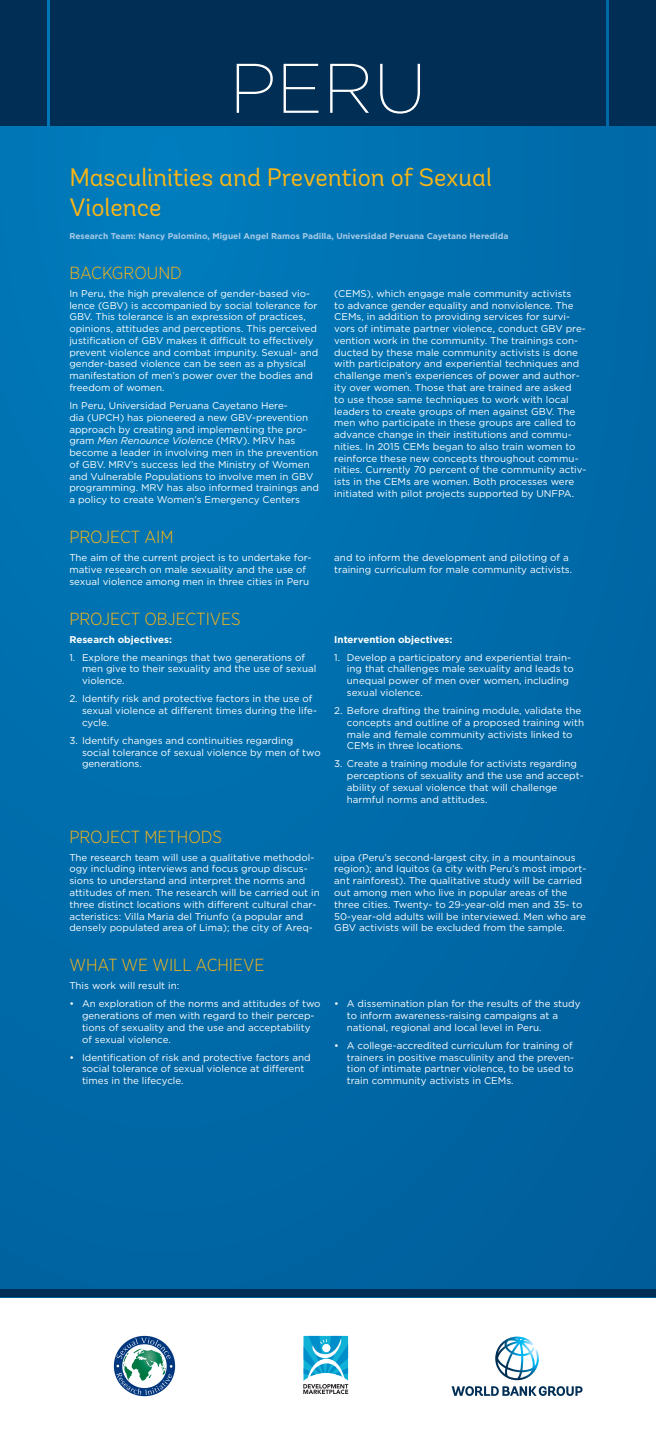
<style>
.page{position:relative;width:656px;height:1437px;background:#fff}
.page>*{position:absolute;margin:0;border:0;box-sizing:border-box;transform-origin:0 0}
.country{font:200 70px "Gotham";color:#fff}
.t1{font:25.2px/30.2px "Andes";color:#fcb615}
.t2{font:300 17.5px "Gotham Narrow";color:#fcb615}
.body{font:9.8px/11.8px "Gotham";color:#fff}
.body-2{font:700 9.8px "Gotham";color:#fff}
.research_team{font:700 8.4px "Gotham";color:#a7cae7}
.s1{font-style:italic}
</style>
<div class="page">
<svg style="left:495px;top:1336px;width:43px;height:44px"></svg>
<svg style="left:451px;top:1386px;width:131px;height:9px"></svg>
<svg style="left:303px;top:1335px;width:46px;height:60px"></svg>
<img style="left:113px;top:1335px;width:63px;height:62px">
<div style="left:0;top:0;width:655px;height:1297px;background:linear-gradient(to right,#0073b2,#0066a4)"></div>
<div style="left:50px;top:0;width:555px;height:126px;background:#002e54"></div>
<div style="left:0;top:0;width:46px;height:126px;background:#002e54"></div>
<div style="left:0;top:1289px;width:655px;height:8px;background:#002e54"></div>
<div style="left:609px;top:0;width:46px;height:126px;background:#002e54"></div>
<p class="country" style="left:229px;top:45px;width:198px">PERU</p>
<p class="t1" style="left:69px;top:162px;width:424px">Masculinities and Prevention of Sexual<br>Violence</p>
<p class="research_team" style="left:69px;top:230px;width:440px">Research Team: Nancy Palomino, Miguel Angel Ramos Padilla, Universidad Peruana Cayetano Heredida</p>
<p class="t2" style="left:69px;top:262px;width:114px">BACKGROUND</p>
<p class="body" style="left:69px;top:287px;width:250px">In Peru, the high prevalence of gender-based vio&shy;lence (GBV) is accompanied by social tolerance for GBV. This tolerance is an expression of practices, opinions, attitudes and perceptions. This perceived justification of GBV makes it difficult to effectively prevent violence and combat impunity. Sexual- and gender-based violence can be seen as a physical manifestation of men’s power over the bodies and freedom of women.</p>
<p class="body" style="left:69px;top:399px;width:251px">In Peru, Universidad Peruana Cayetano Here-<br>dia (UPCH) has pioneered a new GBV-prevention approach by creating and implementing the pro&shy;gram <span class="s1">Men Renounce Violence</span> (MRV). MRV has become a leader in involving men in the prevention of GBV. MRV’s success led the Ministry of Women and Vulnerable Populations to involve men in GBV programming. MRV has also informed trainings and a policy to create Women’s Emergency Centers</p>
<p class="body" style="left:334px;top:287px;width:253px">(CEMS), which engage male community activists<br>to advance gender equality and nonviolence. The CEMs, in addition to providing services for survi&shy;vors of intimate partner violence, conduct GBV pre&shy;vention work in the community. The trainings con&shy;ducted by these male community activists is done with participatory and experiential techniques and challenge men’s experiences of power and author&shy;ity over women. Those that are trained are asked<br>to use those same techniques to work with local leaders to create groups of men against GBV. The men who participate in these groups are called to advance change in their institutions and commu&shy;nities. In 2015 CEMs began to also train women to reinforce these new concepts throughout commu&shy;nities. Currently 70 percent of the community activ&shy;ists in the CEMs are women. Both processes were initiated with pilot projects supported by UNFPA.</p>
<p class="t2" style="left:69px;top:526px;width:106px">PROJECT AIM</p>
<p class="body" style="left:69px;top:551px;width:243px">The aim of the current project is to undertake for&shy;mative research on male sexuality and the use of sexual violence among men in three cities in Peru</p>
<p class="body" style="left:334px;top:551px;width:239px">and to inform the development and piloting of a training curriculum for male community activists.</p>
<p class="t2" style="left:69px;top:607px;width:173px">PROJECT OBJECTIVES</p>
<p class="body-2" style="left:69px;top:632px;width:104px">Research objectives:</p>
<p class="body" style="left:82px;top:651px;width:236px;text-indent:-13px">1. Explore the meanings that two generations of men give to their sexuality and the use of sexual violence.</p>
<p class="body" style="left:82px;top:692px;width:236px;text-indent:-13px">2. Identify risk and protective factors in the use of sexual violence at different times during the life&shy;cycle.</p>
<p class="body" style="left:82px;top:734px;width:240px;text-indent:-13px">3. Identify changes and continuities regarding social tolerance of sexual violence by men of two generations.</p>
<p class="body-2" style="left:334px;top:632px;width:119px">Intervention objectives:</p>
<p class="body" style="left:347px;top:651px;width:228px;text-indent:-13px">1. Develop a participatory and experiential train&shy;ing that challenges male sexuality and leads to unequal power of men over women, including sexual violence.</p>
<p class="body" style="left:347px;top:704px;width:238px;text-indent:-13px">2. Before drafting the training module, validate the concepts and outline of a proposed training with male and female community activists linked to CEMs in three locations.</p>
<p class="body" style="left:347px;top:758px;width:238px;text-indent:-13px">3. Create a training module for activists regarding perceptions of sexuality and the use and accept&shy;ability of sexual violence that will challenge harmful norms and attitudes.</p>
<p class="t2" style="left:69px;top:825px;width:154px">PROJECT METHODS</p>
<p class="body" style="left:69px;top:851px;width:252px">The research team will use a qualitative methodol&shy;ogy including interviews and focus group discus&shy;sions to understand and interpret the norms and attitudes of men. The research will be carried out in three distinct locations with different cultural char&shy;acteristics: Villa Maria del Triunfo (a popular and densely populated area of Lima); the city of Areq-</p>
<p class="body" style="left:334px;top:851px;width:253px">uipa (Peru’s second-largest city, in a mountainous region); and Iquitos (a city with Peru’s most import&shy;ant rainforest). The qualitative study will be carried out among men who live in popular areas of the three cities. Twenty- to 29-year-old men and 35- to 50-year-old adults will be interviewed. Men who are GBV activists will be excluded from the sample.</p>
<p class="t2" style="left:69px;top:954px;width:196px">WHAT WE WILL ACHIEVE</p>
<p class="body" style="left:69px;top:979px;width:111px">This work will result in:</p>
<p class="body" style="left:82px;top:997px;width:240px;text-indent:-13px">• An exploration of the norms and attitudes of two generations of men with regard to their percep&shy;tions of sexuality and the use and acceptability of sexual violence.</p>
<p class="body" style="left:82px;top:1051px;width:230px;text-indent:-13px">• Identification of risk and protective factors and social tolerance of sexual violence at different times in the lifecycle.</p>
<p class="body" style="left:346px;top:997px;width:235px;text-indent:-13px">• A dissemination plan for the results of the study to inform awareness-raising campaigns at a national, regional and local level in Peru.</p>
<p class="body" style="left:346px;top:1039px;width:229px;text-indent:-13px">• A college-accredited curriculum for training of trainers in positive masculinity and the preven&shy;tion of intimate partner violence, to be used to train community activists in CEMs.</p>
</div>
